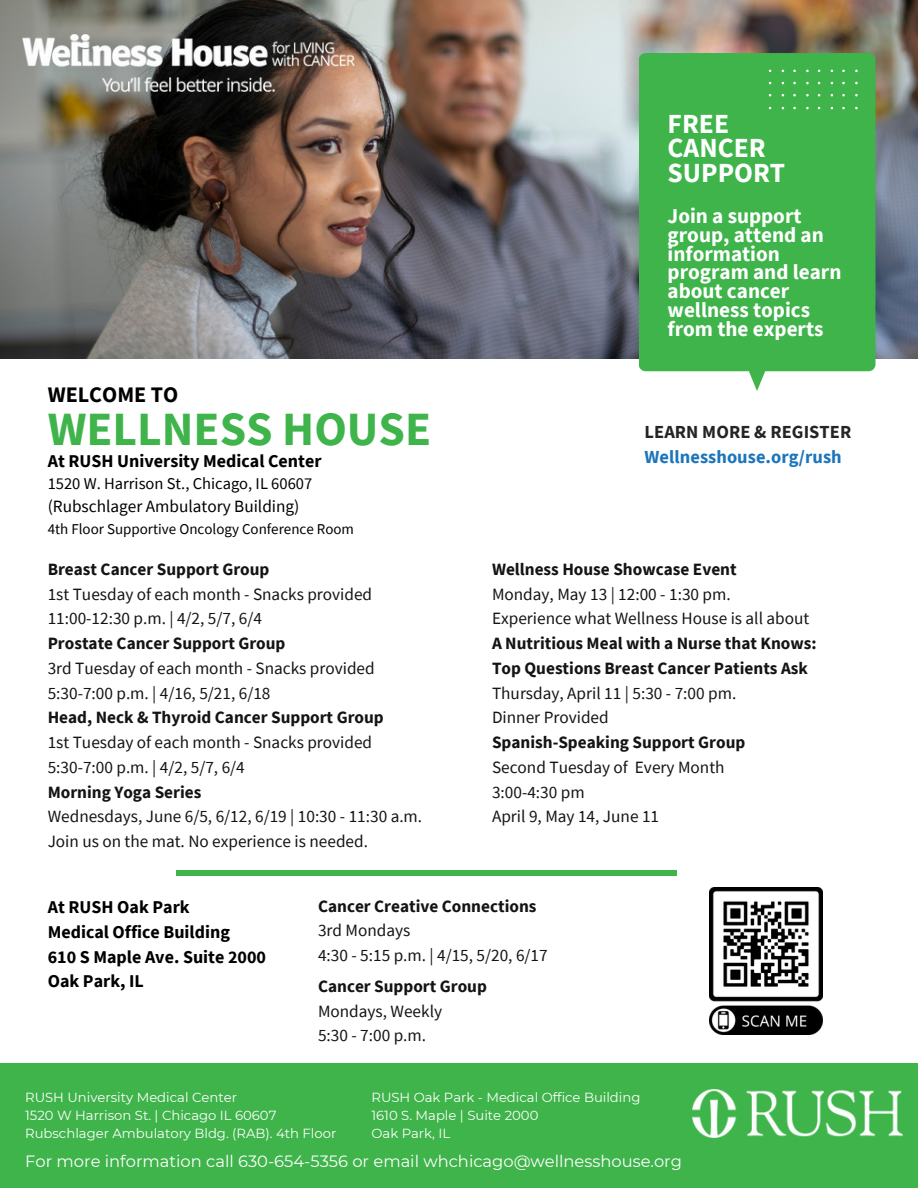
<style>
.page{position:relative;width:918px;height:1188px;background:#fff}
.page>*{position:absolute;margin:0;border:0;box-sizing:border-box;transform-origin:0 0}
.t1{font:700 47.7px "Source Sans Pro";color:#3eb44a}
.t2{font:700 27.6px/24.6px "Source Sans Pro";color:#fff}
.t3{font:700 22.2px "Source Sans Pro";color:#000}
.t4{font:700 21.15px/18.8px "Source Sans Pro";color:#fff}
.t5{font:700 18.45px/25px "Source Sans Pro";letter-spacing:.005em;color:#1b75bb}
.t6{font:700 18px/24.8px "Source Sans Pro";color:#000}
.t7{font:17.25px/24.8px "Source Sans Pro";color:#141414}
.t8{font:17.25px "Source Sans Pro";color:#000}
.t9{font:16.5px "Source Sans Pro";color:#000}
.t10{font:16.35px "Montserrat";color:#fff}
.t11{font:15px "Source Sans Pro";color:#000}
.t12{font:13.2px/17.7px "Montserrat";color:#fff}
.s1{color:#242424}
.s2{font-weight:700}
</style>
<div class="page">
<img style="left:0;top:0;width:918px;height:359px">
<div style="left:639px;top:53px;width:236px;height:338px;background:#3eb44a"></div>
<svg style="left:769px;top:70px;width:89px;height:39px"></svg>
<img style="left:23px;top:34px;width:331px;height:57px">
<div style="left:0;top:1063px;width:918px;height:125px;background:#3eb44a"></div>
<img style="left:692px;top:1090px;width:211px;height:47px">
<img style="left:710px;top:888px;width:112px;height:147px">
<div style="left:176px;top:870px;width:501px;height:5px;background:#3eb44a"></div>
<p class="t3" style="left:48px;top:381px;width:132px">WELCOME TO</p>
<h4 class="t1" style="left:48px;top:398px;width:385px">WELLNESS HOUSE</h4>
<p class="t6" style="left:48px;top:448px;width:275px">At RUSH University Medical Center</p>
<p class="t9" style="left:48px;top:473px;width:266px">1520 W. Harrison St., Chicago, IL 60607</p>
<p class="t8" style="left:48px;top:495px;width:253px">(Rubschlager Ambulatory Building)</p>
<p class="t11" style="left:48px;top:519px;width:308px">4th Floor Supportive Oncology Conference Room</p>
<h5 class="t2" style="left:668px;top:111px;width:119px">FREE<br>CANCER<br>SUPPORT</h5>
<p class="t4" style="left:668px;top:206px;width:175px">Join a support group, attend an information program and learn about cancer wellness topics from the experts</p>
<h3 class="t5" style="left:645px;top:419px;width:208px"><span class="s1">LEARN MORE &amp; REGISTER<br></span>Wellnesshouse.org/rush</h3>
<h6 class="t7" style="left:48px;top:556px;width:376px"><span class="s2">Breast Cancer Support Group<br></span>1st Tuesday of each month - Snacks provided 11:00-12:30 p.m. | 4/2, 5/7, 6/4<br><span class="s2">Prostate Cancer Support Group<br></span>3rd Tuesday of each month - Snacks provided 5:30-7:00 p.m. | 4/16, 5/21, 6/18<br><span class="s2">Head, Neck &amp; Thyroid Cancer Support Group<br></span>1st Tuesday of each month - Snacks provided 5:30-7:00 p.m. | 4/2, 5/7, 6/4<br><span class="s2">Morning Yoga Series<br></span>Wednesdays, June 6/5, 6/12, 6/19 | 10:30 - 11:30 a.m.<br>Join us on the mat. No experience is needed.</h6>
<h6 class="t7" style="left:492px;top:556px;width:326px"><span class="s2">Wellness House Showcase Event<br></span>Monday, May 13 | 12:00 - 1:30 pm.<br>Experience what Wellness House is all about<br><span class="s2">A Nutritious Meal with a Nurse that Knows:<br>Top Questions Breast Cancer Patients Ask<br></span>Thursday, April 11 | 5:30 - 7:00 pm.<br>Dinner Provided<br><span class="s2">Spanish-Speaking Support Group<br></span>Second Tuesday of Every Month<br>3:00-4:30 pm<br>April 9, May 14, June 11</h6>
<h5 class="t6" style="left:48px;top:894px;width:220px">At RUSH Oak Park<br>Medical Office Building<br>610 S Maple Ave. Suite 2000<br>Oak Park, IL</h5>
<h6 class="t7" style="left:318px;top:893px;width:231px"><span class="s2">Cancer Creative Connections<br></span>3rd Mondays<br>4:30 - 5:15 p.m. | 4/15, 5/20, 6/17</h6>
<h6 class="t7" style="left:318px;top:973px;width:170px"><span class="s2">Cancer Support Group<br></span>Mondays, Weekly<br>5:30 - 7:00 p.m.</h6>
<h1 class="t12" style="left:25px;top:1089px;width:213px">RUSH University Medical Center</h1>
<h5 class="t12" style="left:25px;top:1106px;width:313px">1520 W Harrison St. | Chicago IL 60607<br>Rubschlager Ambulatory Bldg. (RAB). 4th Floor</h5>
<p class="t12" style="left:371px;top:1089px;width:270px">RUSH Oak Park - Medical Office Building</p>
<p class="t12" style="left:371px;top:1106px;width:168px">1610 S. Maple | Suite 2000</p>
<p class="t12" style="left:371px;top:1124px;width:80px">Oak Park, IL</p>
<p class="t10" style="left:25px;top:1151px;width:658px">For more information call 630-654-5356 or email whchicago@wellnesshouse.org</p>
</div>
